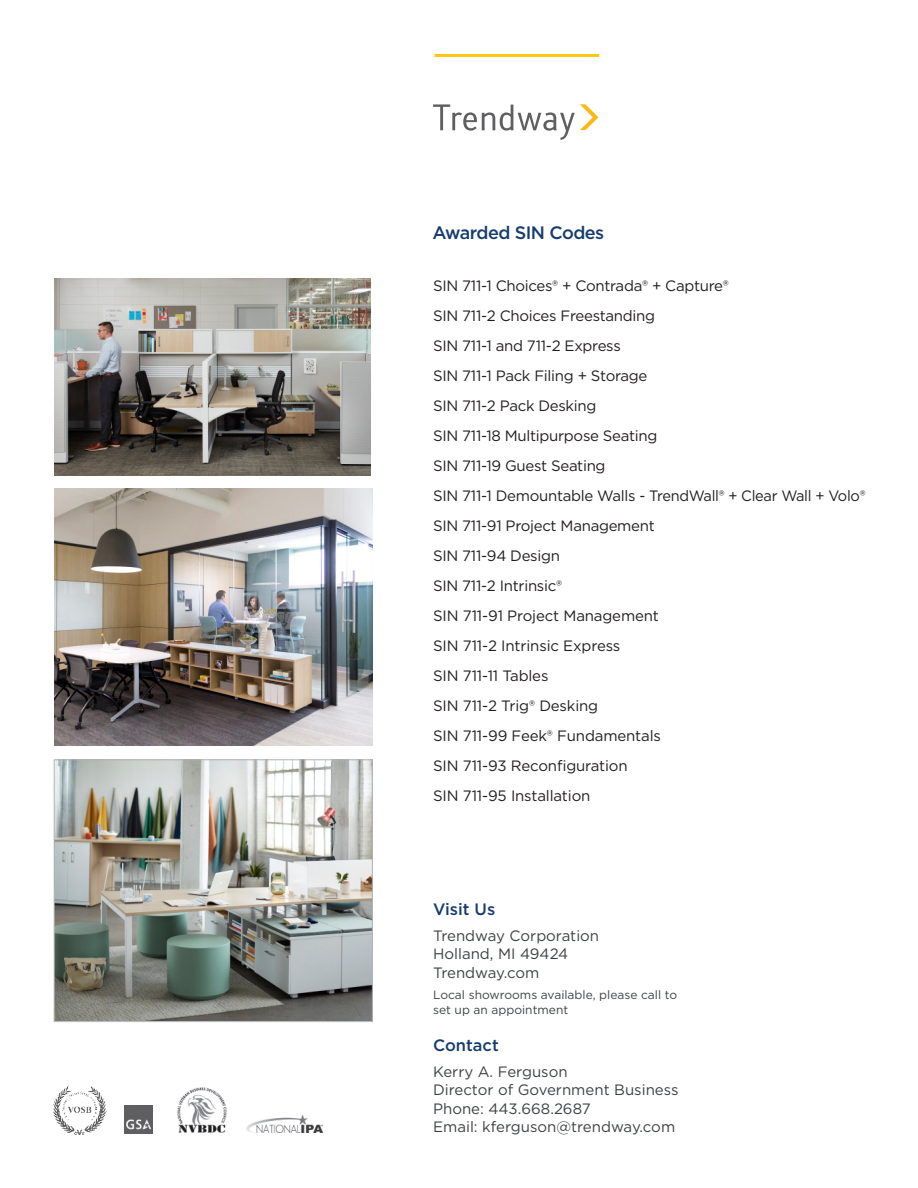
<style>
.page{position:relative;width:918px;height:1188px;background:#fff}
.page>*{position:absolute;margin:0;border:0;box-sizing:border-box;transform-origin:0 0}
.t1{font:500 18px "Gotham";letter-spacing:-.03em;color:#163d6f}
.t2{font:500 16.5px "Gotham";color:#163d6f}
.t3{font:15px/30px "Gotham";letter-spacing:-.02em;color:#231f20}
.t4{font:15px/18.5px "Gotham";color:#3e4143}
.t5{font:12px/15px "Gotham";color:#3e4143}
</style>
<div class="page">
<img style="left:56px;top:762px;width:315px;height:258px">
<div style="left:54px;top:760px;width:319px;height:262px;border:1px solid #b2b3b7"></div>
<img style="left:54px;top:488px;width:319px;height:257px">
<img style="left:54px;top:279px;width:316px;height:197px">
<svg style="left:433px;top:104px;width:165px;height:36px"></svg>
<hr style="left:435px;top:54px;width:164px;height:3px;background:#ffc817">
<img style="left:53px;top:1085px;width:53px;height:50px">
<img style="left:124px;top:1106px;width:28px;height:28px">
<img style="left:246px;top:1116px;width:76px;height:17px">
<img style="left:178px;top:1088px;width:49px;height:45px">
<p class="t1" style="left:433px;top:221px;width:173px">Awarded SIN Codes</p>
<p class="t3" style="left:433px;top:270px;width:434px">SIN 711-1 Choices® + Contrada® + Capture®<br>SIN 711-2 Choices Freestanding<br>SIN 711-1 and 711-2 Express<br>SIN 711-1 Pack Filing + Storage<br>SIN 711-2 Pack Desking<br>SIN 711-18 Multipurpose Seating<br>SIN 711-19 Guest Seating<br>SIN 711-1 Demountable Walls - TrendWall® + Clear Wall + Volo®<br>SIN 711-91 Project Management<br>SIN 711-94 Design<br>SIN 711-2 Intrinsic®<br>SIN 711-91 Project Management<br>SIN 711-2 Intrinsic Express<br>SIN 711-11 Tables<br>SIN 711-2 Trig® Desking<br>SIN 711-99 Feek® Fundamentals<br>SIN 711-93 Reconfiguration<br>SIN 711-95 Installation</p>
<p class="t2" style="left:433px;top:899px;width:64px">Visit Us</p>
<p class="t4" style="left:433px;top:926px;width:168px">Trendway Corporation<br>Holland, MI 49424<br>Trendway.com</p>
<p class="t5" style="left:433px;top:987px;width:246px">Local showrooms available, please call to set up an appointment</p>
<p class="t2" style="left:433px;top:1035px;width:67px">Contact</p>
<p class="t4" style="left:433px;top:1062px;width:247px">Kerry A. Ferguson<br>Director of Government Business<br>Phone: 443.668.2687<br>Email: kferguson@trendway.com</p>
</div>
